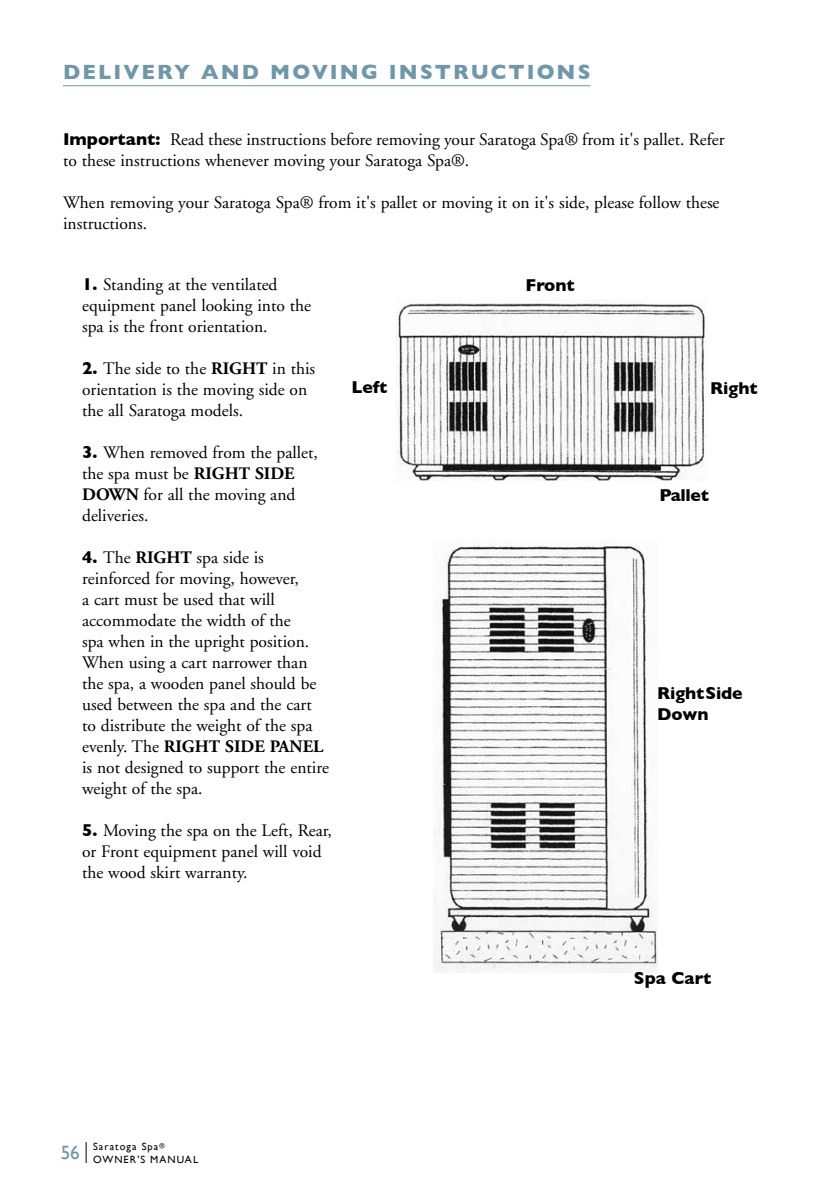
<style>
.page{position:relative;width:819px;height:1197px;background:#fff}
.page>*{position:absolute;margin:0;border:0;box-sizing:border-box;transform-origin:0 0}
.t1{font:700 21px "Gill Sans";letter-spacing:.1em;color:#6d98ac}
.t2{font:19.25px "Gill Sans";color:#6d98ac}
.t3{font:17.5px/21px "Adobe Garamond";color:#000}
.t4{font:700 17.5px/21px "Gill Sans";color:#000}
.t5{font:10.5px/12.6px "Gill Sans";letter-spacing:.1em;color:#000}
.s1{font-family:"Gill Sans";font-weight:700}
.s2{font-weight:700}
</style>
<div class="page">
<svg style="left:86px;top:1142px;width:1px;height:21px"></svg>
<hr style="left:63px;top:85px;width:527px;height:1px;background:#6d98ac">
<img style="left:396px;top:303px;width:310px;height:177px">
<img style="left:437px;top:545px;width:220px;height:427px">
<p class="t1" style="left:63px;top:55px;width:529px">DELIVERY AND MOVING INSTRUCTIONS</p>
<p class="t3" style="left:63px;top:129px;width:663px"><span class="s1">Important:</span> Read these instructions before removing your Saratoga Spa® from it's pallet. Refer to these instructions whenever moving your Saratoga Spa®.</p>
<p class="t3" style="left:63px;top:192px;width:658px">When removing your Saratoga Spa® from it's pallet or moving it on it's side, please follow these instructions.</p>
<p class="t3" style="left:82px;top:274px;width:230px"><span class="s1">1.</span> Standing at the ventilated equipment panel looking into the spa is the front orientation.</p>
<p class="t3" style="left:82px;top:358px;width:235px"><span class="s1">2.</span> The side to the <span class="s2">RIGHT</span> in this orientation is the moving side on the all Saratoga models.</p>
<p class="t3" style="left:82px;top:442px;width:237px"><span class="s1">3.</span> When removed from the pallet, the spa must be <span class="s2">RIGHT SIDE<br>DOWN</span> for all the moving and deliveries.</p>
<p class="t3" style="left:82px;top:547px;width:248px"><span class="s1">4.</span> The <span class="s2">RIGHT</span> spa side is reinforced for moving, however,<br>a cart must be used that will accommodate the width of the<br>spa when in the upright position.<br>When using a cart narrower than the spa, a wooden panel should be used between the spa and the cart to distribute the weight of the spa evenly. The <span class="s2">RIGHT SIDE PANEL </span>is not designed to support the entire weight of the spa.</p>
<p class="t3" style="left:82px;top:820px;width:251px"><span class="s1">5.</span> Moving the spa on the Left, Rear, or Front equipment panel will void the wood skirt warranty.</p>
<p class="t4" style="left:526px;top:274px;width:51px">Front</p>
<p class="t4" style="left:351px;top:377px;width:38px">Left</p>
<p class="t4" style="left:710px;top:378px;width:49px">Right</p>
<p class="t4" style="left:659px;top:484px;width:51px">Pallet</p>
<p class="t4" style="left:657px;top:682px;width:87px">Right Side<br>Down</p>
<p class="t4" style="left:634px;top:968px;width:79px">Spa Cart</p>
<p class="t2" style="left:61px;top:1141px;width:21px">56</p>
<p class="t5" style="left:93px;top:1140px;width:107px">Saratoga Spa<sup>®<br></sup>OWNER'S MANUAL</p>
</div>
